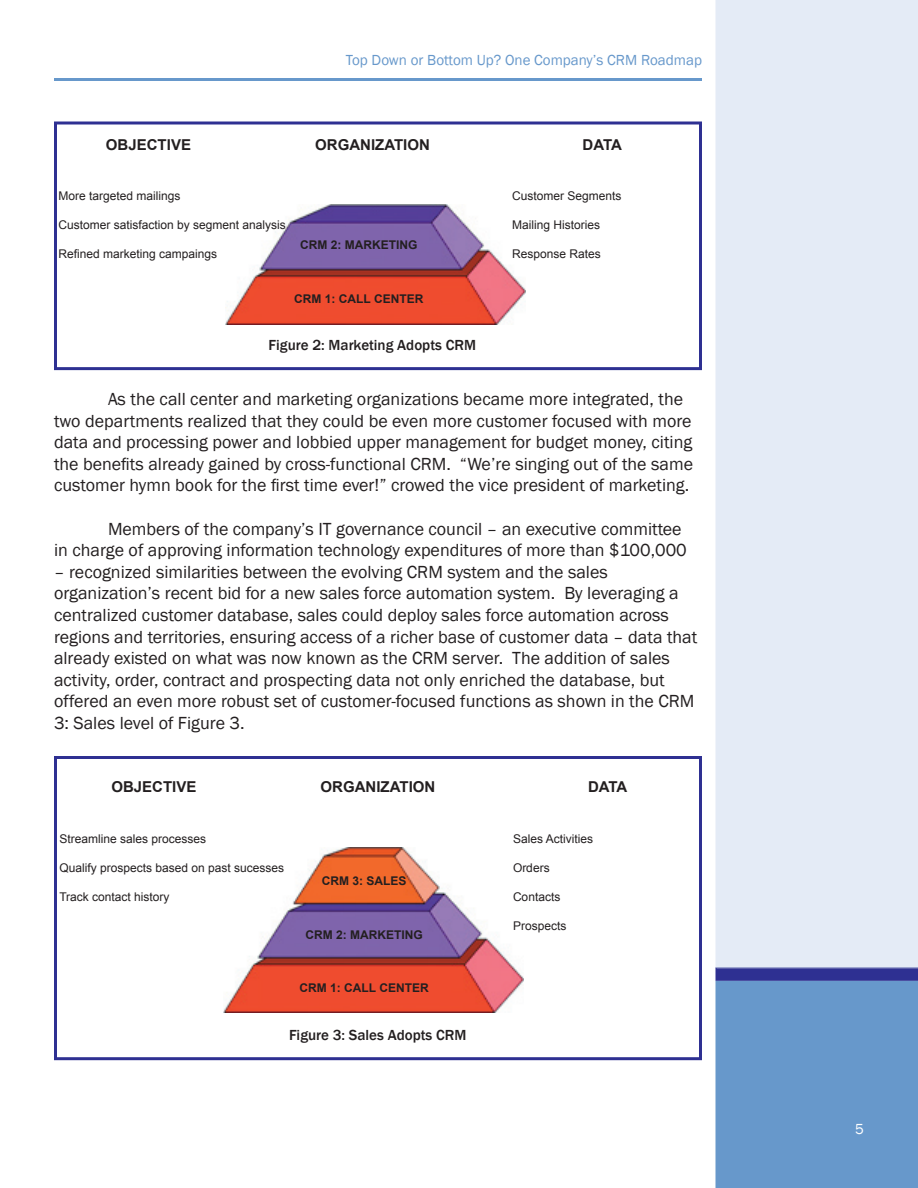
<style>
.page{position:relative;width:918px;height:1188px;background:#fff}
.page>*{position:absolute;margin:0;border:0;box-sizing:border-box;transform-origin:0 0}
.t1{font:18px/21.6px "Franklin Gothic";color:#231f20}
.t2{font:700 15px "Arial";color:#231f20}
.t3{font:500 15px "Franklin Gothic";color:#231f20}
.t4{font:15px "Franklin Gothic";color:#6798cb}
.t5{font:15px "Franklin Gothic";color:#fff}
.t6{font:12px "Arial";color:#231f20}
.t7{font:700 12px "Arial";color:#231f20}
</style>
<div class="page">
<hr style="left:54px;top:78px;width:648px;height:3px;background:#6798cb">
<div style="left:716px;top:967px;width:202px;height:221px;background:#6798cb"></div>
<div style="left:716px;top:0;width:202px;height:967px;background:#e4ebf6"></div>
<div style="left:54px;top:122px;width:648px;height:248px;border:3px solid #2e3092"></div>
<div style="left:54px;top:756px;width:648px;height:304px;border:3px solid #2e3092"></div>
<img style="left:223px;top:848px;width:300px;height:164px">
<img style="left:226px;top:205px;width:300px;height:120px">
<p class="t4" style="left:346px;top:50px;width:358px">Top Down or Bottom Up? One Company’s CRM Roadmap</p>
<p class="t2" style="left:106px;top:135px;width:87px">OBJECTIVE</p>
<p class="t2" style="left:315px;top:135px;width:116px">ORGANIZATION</p>
<p class="t2" style="left:583px;top:135px;width:41px">DATA</p>
<p class="t6" style="left:58px;top:188px;width:124px">More targeted mailings</p>
<p class="t6" style="left:58px;top:217px;width:229px">Customer satisfaction by segment analysis</p>
<p class="t6" style="left:58px;top:246px;width:160px">Refined marketing campaings</p>
<p class="t7" style="left:300px;top:237px;width:119px">CRM 2: MARKETING</p>
<p class="t7" style="left:294px;top:290px;width:131px">CRM 1: CALL CENTER</p>
<p class="t3" style="left:269px;top:336px;width:209px">Figure 2: Marketing Adopts CRM</p>
<p class="t6" style="left:512px;top:188px;width:111px">Customer Segments</p>
<p class="t6" style="left:512px;top:217px;width:90px">Mailing Histories</p>
<p class="t6" style="left:512px;top:246px;width:90px">Response Rates</p>
<p class="t1" style="left:54px;top:389px;width:641px;text-indent:54px">As the call center and marketing organizations became more integrated, the two departments realized that they could be even more customer focused with more data and processing power and lobbied upper management for budget money, citing the benefits already gained by cross-functional CRM. “We’re singing out of the same customer hymn book for the first time ever!” crowed the vice president of marketing.</p>
<p class="t1" style="left:54px;top:518px;width:634px;text-align:right">Members of the company’s IT governance council – an executive committee<br>in charge of approving information technology expenditures of more than $100,000</p>
<p class="t1" style="left:54px;top:561px;width:645px">– recognized similarities between the evolving CRM system and the sales organization’s recent bid for a new sales force automation system. By leveraging a centralized customer database, sales could deploy sales force automation across regions and territories, ensuring access of a richer base of customer data – data that already existed on what was now known as the CRM server. The addition of sales activity, order, contract and prospecting data not only enriched the database, but offered an even more robust set of customer-focused functions as shown in the CRM 3: Sales level of Figure 3.</p>
<p class="t2" style="left:111px;top:776px;width:87px">OBJECTIVE</p>
<p class="t2" style="left:321px;top:776px;width:116px">ORGANIZATION</p>
<p class="t2" style="left:588px;top:776px;width:41px">DATA</p>
<p class="t6" style="left:59px;top:831px;width:148px">Streamline sales processes</p>
<p class="t6" style="left:59px;top:860px;width:226px">Qualify prospects based on past sucesses</p>
<p class="t6" style="left:59px;top:889px;width:112px">Track contact history</p>
<p class="t7" style="left:322px;top:873px;width:86px">CRM 3: SALES</p>
<p class="t7" style="left:306px;top:926px;width:119px">CRM 2: MARKETING</p>
<p class="t7" style="left:300px;top:980px;width:131px">CRM 1: CALL CENTER</p>
<p class="t3" style="left:289px;top:1025px;width:179px">Figure 3: Sales Adopts CRM</p>
<p class="t6" style="left:513px;top:831px;width:82px">Sales Activities</p>
<p class="t6" style="left:513px;top:860px;width:38px">Orders</p>
<p class="t6" style="left:513px;top:889px;width:49px">Contacts</p>
<p class="t6" style="left:513px;top:917px;width:55px">Prospects</p>
<p class="t5" style="left:855px;top:1120px;width:10px">5</p>
</div>
